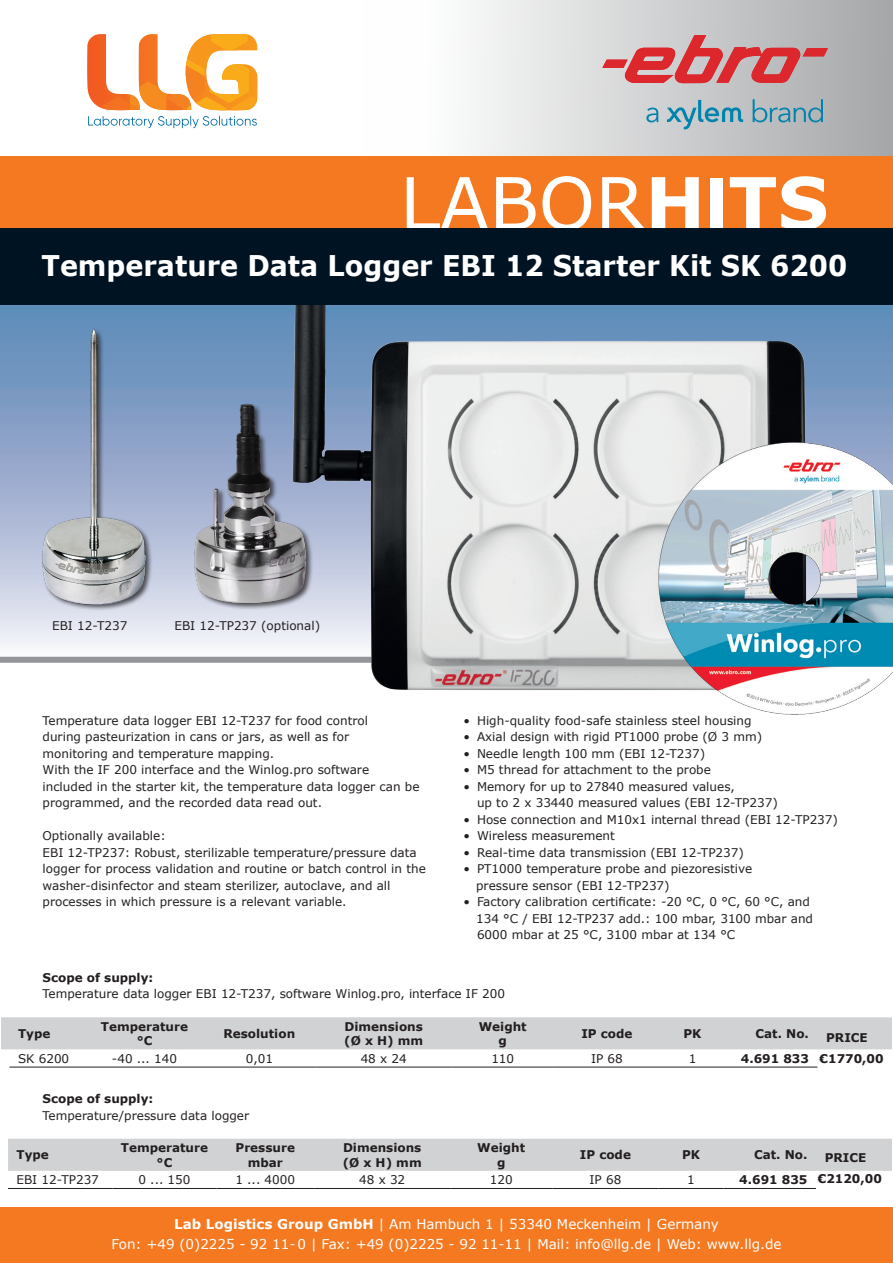
<style>
.page{position:relative;width:893px;height:1263px;background:#fff}
.page>*{position:absolute;margin:0;border:0;box-sizing:border-box;transform-origin:0 0}
.t1{font:72px "Verdana";color:#fff}
.t2{font:700 28.5px "Verdana";color:#fff;scale:.95 1}
.t3{font:13.5px/20px "Verdana";color:#fff;text-align:center}
.Fließtext{font:12px/16.5px "Verdana";color:#231f20}
.Fließtext-2{font:700 12px "Verdana";color:#231f20}
.t4{font:700 12px "Verdana";color:#221e1f}
.s1{font-weight:700}
.s2{font-family:"DIN Black Alternate"}
</style>
<div class="page">
<div style="left:364px;top:0;width:529px;height:191px;background:linear-gradient(to right,#fff,#a6a7a9)"></div>
<div style="left:0;top:1208px;width:893px;height:55px;background:#f47921"></div>
<svg style="left:87px;top:34px;width:171px;height:94px"></svg>
<div style="left:0;top:156px;width:893px;height:73px;background:#f47921"></div>
<svg style="left:0;top:305px;width:286px;height:352px"></svg>
<div style="left:1px;top:1017px;width:891px;height:32px;background:#d1d2d4"></div>
<hr style="left:10px;top:1067px;width:76px;height:1px;background:#231f20">
<hr style="left:86px;top:1067px;width:117px;height:1px;background:#231f20">
<hr style="left:203px;top:1067px;width:113px;height:1px;background:#231f20">
<hr style="left:316px;top:1067px;width:136px;height:1px;background:#231f20">
<hr style="left:452px;top:1067px;width:102px;height:1px;background:#231f20">
<hr style="left:554px;top:1067px;width:106px;height:1px;background:#231f20">
<hr style="left:660px;top:1067px;width:65px;height:1px;background:#231f20">
<hr style="left:725px;top:1067px;width:92px;height:1px;background:#231f20">
<div style="left:0;top:657px;width:893px;height:6px;background:#939598"></div>
<svg style="left:667px;top:100px;width:76px;height:29px;background:#94b7c2"></svg>
<svg style="left:646px;top:108px;width:12px;height:14px"></svg>
<svg style="left:753px;top:99px;width:70px;height:23px;background:#8bacb7"></svg>
<svg style="left:602px;top:35px;width:226px;height:48px;background:#ce8588"></svg>
<div style="left:8px;top:1139px;width:884px;height:32px;background:#d1d2d4"></div>
<hr style="left:8px;top:1188px;width:105px;height:1px;background:#231f20">
<hr style="left:113px;top:1188px;width:103px;height:1px;background:#231f20">
<hr style="left:216px;top:1188px;width:98px;height:1px;background:#231f20">
<hr style="left:314px;top:1188px;width:136px;height:1px;background:#231f20">
<hr style="left:450px;top:1188px;width:102px;height:1px;background:#231f20">
<hr style="left:552px;top:1188px;width:107px;height:1px;background:#231f20">
<hr style="left:659px;top:1188px;width:64px;height:1px;background:#231f20">
<hr style="left:723px;top:1188px;width:93px;height:1px;background:#231f20">
<img style="left:286px;top:305px;width:607px;height:410px">
<div style="left:0;top:228px;width:893px;height:77px;background:#001322"></div>
<img style="left:235px;top:402px;width:120px;height:205px">
<img style="left:0;top:327px;width:235px;height:284px">
<h1 class="t1" style="left:400px;top:154px;width:430px">LABOR<span class="s1">H</span><span class="s2">I</span><span class="s1">TS</span></h1>
<p class="t2" style="left:42px;top:245px;width:850px">Temperature Data Logger EBI 12 Starter Kit SK 6200</p>
<p class="Fließtext" style="left:52px;top:617px;width:77px">EBI 12-T237</p>
<p class="Fließtext" style="left:174px;top:617px;width:147px">EBI 12-TP237 (optional)</p>
<p class="Fließtext" style="left:43px;top:712px;width:327px">Temperature data logger EBI 12-T237 for food control</p>
<p class="Fließtext" style="left:43px;top:729px;width:308px">during pasteurization in cans or jars, as well as for</p>
<p class="Fließtext" style="left:43px;top:745px;width:233px">monitoring and temperature mapping.</p>
<p class="Fließtext" style="left:43px;top:762px;width:378px">With the IF 200 interface and the Winlog.pro software included in the starter kit, the temperature data logger can be programmed, and the recorded data read out.</p>
<p class="Fließtext" style="left:43px;top:828px;width:125px">Optionally available:</p>
<p class="Fließtext" style="left:43px;top:844px;width:385px">EBI 12-TP237: Robust, sterilizable temperature/pressure data logger for process validation and routine or batch control in the</p>
<p class="Fließtext" style="left:43px;top:877px;width:349px">washer-disinfector and steam sterilizer, autoclave, and all processes in which pressure is a relevant variable.</p>
<p class="Fließtext" style="left:463px;top:712px;width:290px">• High-quality food-safe stainless steel housing</p>
<p class="Fließtext" style="left:463px;top:729px;width:300px">• Axial design with rigid PT1000 probe (Ø 3 mm)</p>
<p class="Fließtext" style="left:463px;top:745px;width:243px">• Needle length 100 mm (EBI 12-T237)</p>
<p class="Fließtext" style="left:463px;top:762px;width:249px">• M5 thread for attachment to the probe</p>
<p class="Fließtext" style="left:463px;top:778px;width:273px">• Memory for up to 27840 measured values,</p>
<p class="Fließtext" style="left:477px;top:795px;width:302px">up to 2 x 33440 measured values (EBI 12-TP237)</p>
<p class="Fließtext" style="left:463px;top:811px;width:376px">• Hose connection and M10x1 internal thread (EBI 12-TP237)</p>
<p class="Fließtext" style="left:463px;top:828px;width:153px">• Wireless measurement</p>
<p class="Fließtext" style="left:463px;top:844px;width:282px">• Real-time data transmission (EBI 12-TP237)</p>
<p class="Fließtext" style="left:476px;top:861px;width:278px;text-indent:-13px">• PT1000 temperature probe and piezoresistive pressure sensor (EBI 12-TP237)</p>
<p class="Fließtext" style="left:463px;top:894px;width:351px;text-align:right">• Factory calibration certificate: -20 °C, 0 °C, 60 °C, and<br>134 °C / EBI 12-TP237 add.: 100 mbar, 3100 mbar and</p>
<p class="Fließtext" style="left:477px;top:927px;width:260px">6000 mbar at 25 °C, 3100 mbar at 134 °C</p>
<p class="Fließtext-2" style="left:43px;top:969px;width:112px">Scope of supply:</p>
<p class="Fließtext" style="left:43px;top:985px;width:464px">Temperature data logger EBI 12-T237, software Winlog.pro, interface IF 200</p>
<p class="Fließtext-2" style="left:18px;top:1025px;width:34px">Type</p>
<p class="Fließtext-2" style="left:101px;top:1018px;width:89px">Temperature</p>
<p class="Fließtext-2" style="left:137px;top:1032px;width:17px">°C</p>
<p class="Fließtext-2" style="left:223px;top:1025px;width:73px">Resolution</p>
<p class="Fließtext-2" style="left:344px;top:1018px;width:80px">Dimensions</p>
<p class="Fließtext-2" style="left:344px;top:1032px;width:81px">(Ø x H) mm</p>
<p class="Fließtext-2" style="left:479px;top:1018px;width:50px">Weight</p>
<p class="Fließtext-2" style="left:499px;top:1032px;width:10px">g</p>
<p class="Fließtext-2" style="left:581px;top:1025px;width:53px">IP code</p>
<p class="Fließtext-2" style="left:683px;top:1025px;width:20px">PK</p>
<p class="Fließtext-2" style="left:756px;top:1025px;width:55px">Cat. No.</p>
<p class="Fließtext" style="left:18px;top:1050px;width:53px">SK 6200</p>
<p class="Fließtext" style="left:112px;top:1050px;width:67px">-40 ... 140</p>
<p class="Fließtext" style="left:246px;top:1050px;width:29px">0,01</p>
<p class="Fließtext" style="left:361px;top:1050px;width:48px">48 x 24</p>
<p class="Fließtext" style="left:491px;top:1050px;width:24px">110</p>
<p class="Fließtext" style="left:591px;top:1050px;width:33px">IP 68</p>
<p class="Fließtext" style="left:689px;top:1050px;width:9px">1</p>
<p class="Fließtext-2" style="left:741px;top:1050px;width:70px">4.691 833</p>
<p class="Fließtext-2" style="left:826px;top:1029px;width:43px">PRICE</p>
<p class="t4" style="left:820px;top:1050px;width:66px">€1770,00</p>
<p class="Fließtext-2" style="left:43px;top:1090px;width:112px">Scope of supply:</p>
<p class="Fließtext" style="left:43px;top:1107px;width:208px">Temperature/pressure data logger</p>
<p class="Fließtext-2" style="left:17px;top:1146px;width:34px">Type</p>
<p class="Fließtext-2" style="left:121px;top:1139px;width:89px">Temperature</p>
<p class="Fließtext-2" style="left:157px;top:1154px;width:17px">°C</p>
<p class="Fließtext-2" style="left:236px;top:1139px;width:61px">Pressure</p>
<p class="Fließtext-2" style="left:248px;top:1154px;width:37px">mbar</p>
<p class="Fließtext-2" style="left:343px;top:1139px;width:80px">Dimensions</p>
<p class="Fließtext-2" style="left:343px;top:1154px;width:81px">(Ø x H) mm</p>
<p class="Fließtext-2" style="left:477px;top:1139px;width:50px">Weight</p>
<p class="Fließtext-2" style="left:497px;top:1154px;width:10px">g</p>
<p class="Fließtext-2" style="left:580px;top:1146px;width:53px">IP code</p>
<p class="Fließtext-2" style="left:682px;top:1146px;width:20px">PK</p>
<p class="Fließtext-2" style="left:754px;top:1146px;width:55px">Cat. No.</p>
<p class="Fließtext" style="left:16px;top:1171px;width:84px">EBI 12-TP237</p>
<p class="Fließtext" style="left:138px;top:1171px;width:54px">0 ... 150</p>
<p class="Fließtext" style="left:235px;top:1171px;width:61px">1 ... 4000</p>
<p class="Fließtext" style="left:359px;top:1171px;width:48px">48 x 32</p>
<p class="Fließtext" style="left:490px;top:1171px;width:24px">120</p>
<p class="Fließtext" style="left:590px;top:1171px;width:33px">IP 68</p>
<p class="Fließtext" style="left:687px;top:1171px;width:9px">1</p>
<p class="Fließtext-2" style="left:739px;top:1171px;width:70px">4.691 835</p>
<p class="Fließtext-2" style="left:825px;top:1149px;width:43px">PRICE</p>
<p class="t4" style="left:818px;top:1170px;width:66px">€2120,00</p>
<p class="t3" style="left:111px;top:1213px;width:671px"><span class="s1">Lab Logistics Group GmbH</span> | Am Hambuch 1 | 53340 Meckenheim | Germany<br>Fon: +49 (0)2225 - 92 11-0 | Fax: +49 (0)2225 - 92 11-11 | Mail: info@llg.de | Web: www.llg.de</p>
</div>
